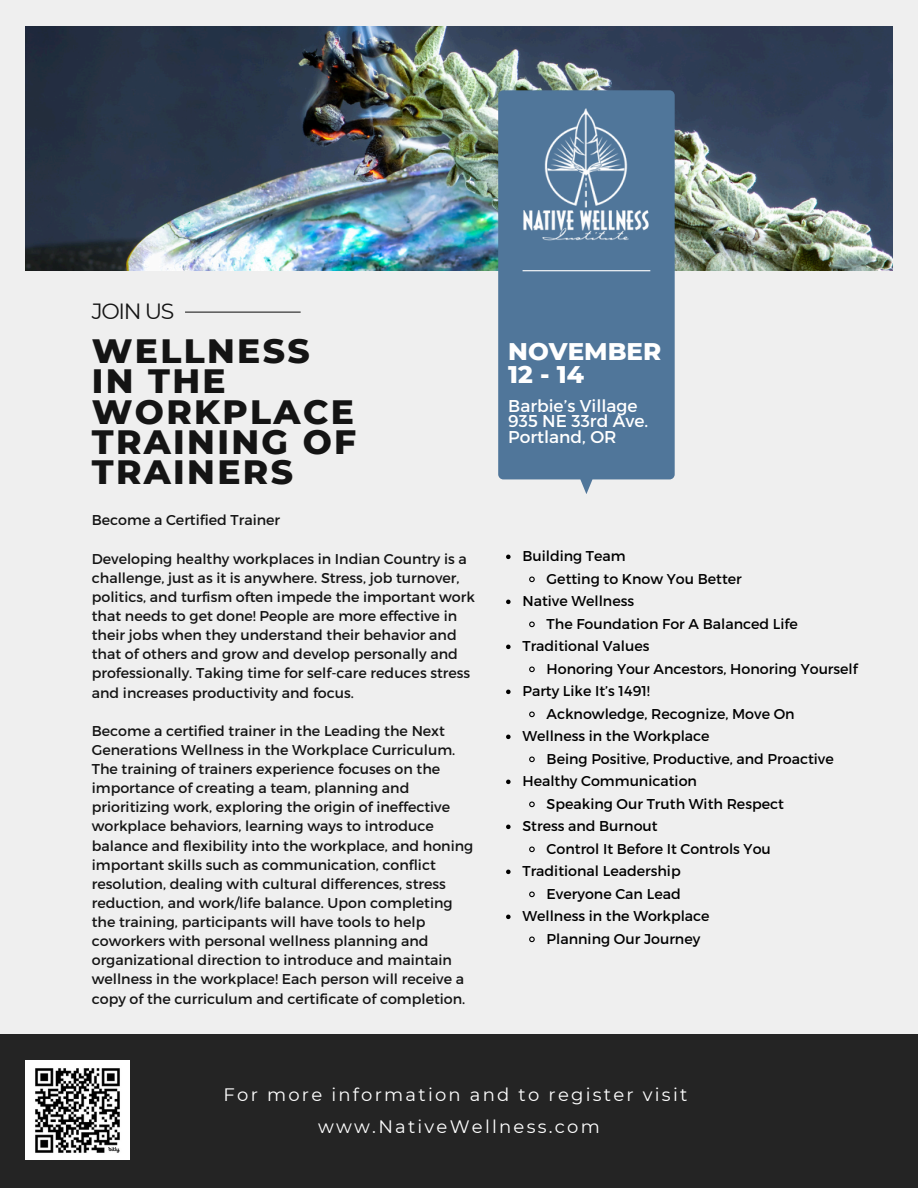
<style>
.page{position:relative;width:918px;height:1188px;background:#efefef}
.page>*{position:absolute;margin:0;border:0;box-sizing:border-box;transform-origin:0 0}
.t1{font:800 34.5px/30.3px "Montserrat";letter-spacing:.07em;color:#141414}
.t2{font:800 24.6px/22.6px "Montserrat";color:#fff}
.t3{font:22.05px "Montserrat";letter-spacing:-.06em;color:#141414}
.t4{font:18px/31.5px "Montserrat";letter-spacing:.125em;color:#fff;text-align:center}
.t5{font:17.1px/15.3px "Montserrat";color:#fff}
.t6{font:14.25px/19.2px "Montserrat";color:#141414}
.t7{font:14.25px "Montserrat";color:#000}
</style>
<div class="page">
<img style="left:25px;top:26px;width:867px;height:244px">
<div style="left:0;top:1035px;width:918px;height:153px;background:#242424"></div>
<div style="left:498px;top:90px;width:177px;height:404px;background:#50769a"></div>
<hr style="left:185px;top:312px;width:116px;height:1px;background:#242424">
<hr style="left:523px;top:270px;width:127px;height:1px;background:#fff">
<img style="left:25px;top:1061px;width:105px;height:99px">
<img style="left:523px;top:107px;width:128px;height:136px">
<svg style="left:506px;top:555px;width:5px;height:4px"></svg>
<svg style="left:529px;top:576px;width:6px;height:7px"></svg>
<svg style="left:506px;top:600px;width:5px;height:4px"></svg>
<svg style="left:529px;top:621px;width:6px;height:7px"></svg>
<svg style="left:506px;top:645px;width:5px;height:4px"></svg>
<svg style="left:529px;top:666px;width:6px;height:7px"></svg>
<svg style="left:506px;top:690px;width:5px;height:4px"></svg>
<svg style="left:529px;top:711px;width:6px;height:7px"></svg>
<svg style="left:506px;top:735px;width:5px;height:4px"></svg>
<svg style="left:529px;top:756px;width:6px;height:7px"></svg>
<svg style="left:506px;top:780px;width:5px;height:4px"></svg>
<svg style="left:529px;top:801px;width:6px;height:7px"></svg>
<svg style="left:506px;top:825px;width:5px;height:4px"></svg>
<svg style="left:529px;top:846px;width:6px;height:7px"></svg>
<svg style="left:506px;top:870px;width:5px;height:4px"></svg>
<svg style="left:529px;top:891px;width:6px;height:7px"></svg>
<svg style="left:506px;top:915px;width:5px;height:4px"></svg>
<svg style="left:529px;top:936px;width:6px;height:7px"></svg>
<h4 class="t3" style="left:92px;top:298px;width:84px">JOIN US</h4>
<p class="t1" style="left:92px;top:335px;width:266px">WELLNESS<br>IN THE<br>WORKPLACE<br>TRAINING OF<br>TRAINERS</p>
<h1 class="t6" style="left:92px;top:510px;width:190px">Become a Certified Trainer</h1>
<p class="t6" style="left:92px;top:548px;width:385px">Developing healthy workplaces in Indian Country is a challenge, just as it is anywhere. Stress, job turnover, politics, and turfism often impede the important work that needs to get done! People are more effective in their jobs when they understand their behavior and that of others and grow and develop personally and professionally. Taking time for self-care reduces stress and increases productivity and focus.</p>
<p class="t6" style="left:92px;top:720px;width:383px">Become a certified trainer in the Leading the Next Generations Wellness in the Workplace Curriculum.<br>The training of trainers experience focuses on the importance of creating a team, planning and prioritizing work, exploring the origin of ineffective workplace behaviors, learning ways to introduce balance and flexibility into the workplace, and honing important skills such as communication, conflict resolution, dealing with cultural differences, stress reduction, and work/life balance. Upon completing the training, participants will have tools to help coworkers with personal wellness planning and organizational direction to introduce and maintain wellness in the workplace! Each person will receive a copy of the curriculum and certificate of completion.</p>
<p class="t2" style="left:508px;top:340px;width:154px">NOVEMBER<br>12 - 14</p>
<p class="t5" style="left:508px;top:397px;width:141px">Barbie’s Village<br>935 NE 33rd Ave.<br>Portland, OR</p>
<p class="t7" style="left:522px;top:547px;width:105px">Building Team</p>
<p class="t7" style="left:547px;top:570px;width:197px">Getting to Know You Better</p>
<p class="t7" style="left:522px;top:592px;width:113px">Native Wellness</p>
<p class="t7" style="left:547px;top:615px;width:253px">The Foundation For A Balanced Life</p>
<p class="t7" style="left:522px;top:637px;width:129px">Traditional Values</p>
<p class="t7" style="left:547px;top:660px;width:313px">Honoring Your Ancestors, Honoring Yourself</p>
<p class="t7" style="left:522px;top:682px;width:129px">Party Like It’s 1491!</p>
<p class="t7" style="left:547px;top:705px;width:250px">Acknowledge, Recognize, Move On</p>
<p class="t7" style="left:522px;top:727px;width:189px">Wellness in the Workplace</p>
<p class="t7" style="left:547px;top:750px;width:289px">Being Positive, Productive, and Proactive</p>
<p class="t7" style="left:522px;top:772px;width:176px">Healthy Communication</p>
<p class="t7" style="left:547px;top:795px;width:239px">Speaking Our Truth With Respect</p>
<p class="t7" style="left:522px;top:817px;width:137px">Stress and Burnout</p>
<p class="t7" style="left:547px;top:840px;width:226px">Control It Before It Controls You</p>
<p class="t7" style="left:522px;top:862px;width:160px">Traditional Leadership</p>
<p class="t7" style="left:547px;top:885px;width:136px">Everyone Can Lead</p>
<p class="t7" style="left:522px;top:907px;width:189px">Wellness in the Workplace</p>
<h4 class="t7" style="left:547px;top:930px;width:155px">Planning Our Journey</h4>
<h3 class="t4" style="left:224px;top:1079px;width:465px">For more information and to register visit www.NativeWellness.com</h3>
</div>
